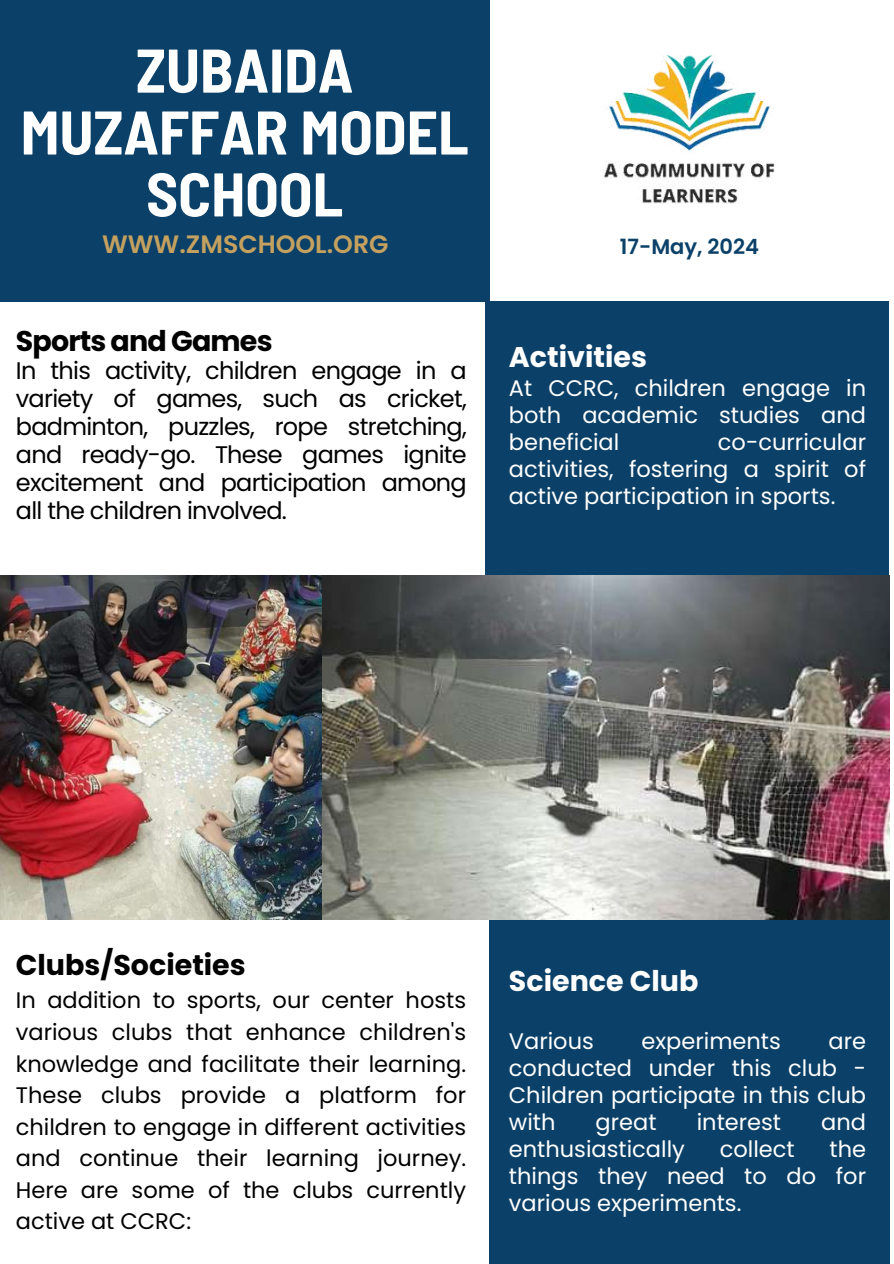
<style>
.page{position:relative;width:894px;height:1264px;background:#fff}
.page>*{position:absolute;margin:0;border:0;box-sizing:border-box;transform-origin:0 0}
.t1{font:700 semi-condensed 61.5px/61.8px "Barlow";color:#fff;text-align:center}
.t2{font:700 28.5px "Poppins";color:#fff}
.t3{font:700 28.5px "Poppins";color:#000}
.t4{font:700 28.5px "Poppins";letter-spacing:-.03em;color:#000}
.t5{font:600 25.2px "Poppins";color:#c4a15f}
.t6{font:24px/28.2px "Poppins";letter-spacing:-.03em;color:#000;text-align:justify}
.t7{font:22.5px/27px "Poppins";color:#fff;text-align:justify}
.t8{font:22.5px/31.5px "Poppins";color:#000;text-align:justify}
.t9{font:600 21px "Poppins";color:#0b4068}
</style>
<div class="page">
<div style="left:0;top:0;width:489px;height:301px;background:#0b4068"></div>
<img style="left:489px;top:0;width:286px;height:301px">
<div style="left:485px;top:301px;width:403px;height:293px;background:#0b4068"></div>
<div style="left:489px;top:919px;width:400px;height:344px;background:#0b4068"></div>
<img style="left:0;top:575px;width:323px;height:344px">
<img style="left:323px;top:575px;width:566px;height:344px">
<h1 class="t1" style="left:21px;top:37px;width:449px">ZUBAIDA<br>MUZAFFAR MODEL<br>SCHOOL</h1>
<p class="t5" style="left:102px;top:226px;width:288px">WWW.ZMSCHOOL.ORG</p>
<p class="t9" style="left:619px;top:232px;width:140px">17-May, 2024</p>
<p class="t4" style="left:16px;top:321px;width:258px">Sports and Games</p>
<p class="t6" style="left:16px;top:356px;width:452px">In this activity, children engage in a variety of games, such as cricket, badminton, puzzles, rope stretching, and ready-go. These games ignite excitement and participation among all the children involved.</p>
<p class="t2" style="left:508px;top:337px;width:139px">Activities</p>
<p class="t7" style="left:508px;top:374px;width:358px">At CCRC, children engage in both academic studies and beneficial</p>
<p class="t7" style="left:508px;top:428px;width:358px;text-indent:209px">co-curricular activities, fostering a spirit of active participation in sports.</p>
<p class="t3" style="left:16px;top:944px;width:231px">Clubs/Societies</p>
<p class="t8" style="left:16px;top:984px;width:451px">In addition to sports, our center hosts various clubs that enhance children's knowledge and facilitate their learning.<br>These clubs provide a platform for children to engage in different activities and continue their learning journey.<br>Here are some of the clubs currently active at CCRC:</p>
<p class="t2" style="left:508px;top:960px;width:191px">Science Club</p>
<p class="t7" style="left:508px;top:1027px;width:86px">Various</p>
<p class="t7" style="left:641px;top:1027px;width:141px">experiments</p>
<p class="t7" style="left:508px;top:1027px;width:358px;text-indent:319px">are conducted under this club - Children participate in this club with</p>
<p class="t7" style="left:595px;top:1108px;width:62px">great</p>
<p class="t7" style="left:696px;top:1108px;width:86px">interest</p>
<p class="t7" style="left:821px;top:1108px;width:46px">and</p>
<p class="t7" style="left:508px;top:1135px;width:177px">enthusiastically</p>
<p class="t7" style="left:719px;top:1135px;width:76px">collect</p>
<p class="t7" style="left:508px;top:1135px;width:358px;text-indent:320px">the things they need to do for various experiments.</p>
</div>
